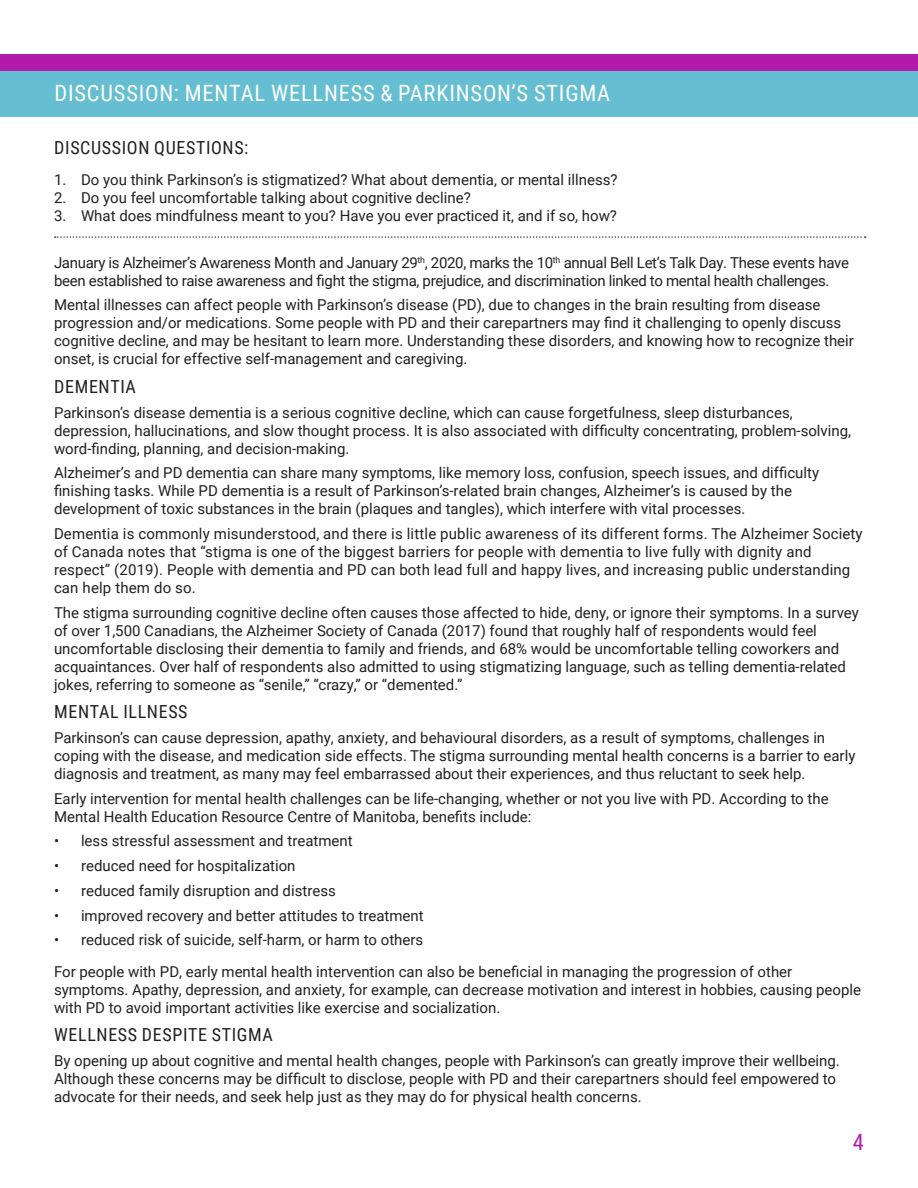
<style>
.page{position:relative;width:918px;height:1188px;background:#fff}
.page>*{position:absolute;margin:0;border:0;box-sizing:border-box;transform-origin:0 0}
.t1{font:22.5px "Roboto Condensed";letter-spacing:.035em;color:#fff}
.t2{font:22.5px "Roboto Condensed";color:#b21aad}
.t3{font:18px "Roboto Condensed";letter-spacing:.035em;color:#231f20}
.t4{font:15px/18px "Roboto";color:#231f20}
.t5{font:15px/18px "Roboto";letter-spacing:-.02em;color:#231f20}
</style>
<div class="page">
<div style="left:0;top:54px;width:918px;height:17px;background:#b21aad"></div>
<div style="left:0;top:71px;width:918px;height:45px;background:#65bed1"></div>
<svg style="left:55px;top:236px;width:811px;height:2px"></svg>
<h1 class="t1" style="left:54px;top:78px;width:557px">DISCUSSION: MENTAL WELLNESS &amp; PARKINSON’S STIGMA</h1>
<p class="t3" style="left:54px;top:135px;width:195px">DISCUSSION QUESTIONS:</p>
<p class="t4" style="left:54px;top:170px;width:565px">1. Do you think Parkinson’s is stigmatized? What about dementia, or mental illness?</p>
<p class="t4" style="left:54px;top:188px;width:418px">2. Do you feel uncomfortable talking about cognitive decline?</p>
<p class="t4" style="left:54px;top:206px;width:565px">3. What does mindfulness meant to you? Have you ever practiced it, and if so, how?</p>
<p class="t5" style="left:54px;top:253px;width:797px">January is Alzheimer’s Awareness Month and January 29<sup>th</sup>, 2020, marks the 10<sup>th</sup> annual Bell Let’s Talk Day. These events have been established to raise awareness and fight the stigma, prejudice, and discrimination linked to mental health challenges.</p>
<p class="t4" style="left:54px;top:296px;width:801px">Mental illnesses can affect people with Parkinson’s disease (PD), due to changes in the brain resulting from disease progression and/or medications. Some people with PD and their carepartners may find it challenging to openly discuss cognitive decline, and may be hesitant to learn more. Understanding these disorders, and knowing how to recognize their onset, is crucial for effective self-management and caregiving.</p>
<p class="t3" style="left:54px;top:374px;width:83px">DEMENTIA</p>
<p class="t4" style="left:54px;top:403px;width:799px">Parkinson’s disease dementia is a serious cognitive decline, which can cause forgetfulness, sleep disturbances, depression, hallucinations, and slow thought process. It is also associated with difficulty concentrating, problem-solving, word-finding, planning, and decision-making.</p>
<p class="t4" style="left:54px;top:463px;width:767px">Alzheimer’s and PD dementia can share many symptoms, like memory loss, confusion, speech issues, and difficulty finishing tasks. While PD dementia is a result of Parkinson’s-related brain changes, Alzheimer’s is caused by the development of toxic substances in the brain (plaques and tangles), which interfere with vital processes.</p>
<p class="t4" style="left:54px;top:524px;width:810px">Dementia is commonly misunderstood, and there is little public awareness of its different forms. The Alzheimer Society of Canada notes that “stigma is one of the biggest barriers for people with dementia to live fully with dignity and respect” (2019). People with dementia and PD can both lead full and happy lives, and increasing public understanding can help them do so.</p>
<p class="t4" style="left:54px;top:603px;width:807px">The stigma surrounding cognitive decline often causes those affected to hide, deny, or ignore their symptoms. In a survey of over 1,500 Canadians, the Alzheimer Society of Canada (2017) found that roughly half of respondents would feel uncomfortable disclosing their dementia to family and friends, and 68% would be uncomfortable telling coworkers and acquaintances. Over half of respondents also admitted to using stigmatizing language, such as telling dementia-related jokes, referring to someone as “senile,” “crazy,” or “demented.”</p>
<p class="t3" style="left:54px;top:699px;width:135px">MENTAL ILLNESS</p>
<p class="t4" style="left:54px;top:728px;width:803px">Parkinson’s can cause depression, apathy, anxiety, and behavioural disorders, as a result of symptoms, challenges in coping with the disease, and medication side effects. The stigma surrounding mental health concerns is a barrier to early diagnosis and treatment, as many may feel embarrassed about their experiences, and thus reluctant to seek help.</p>
<p class="t4" style="left:54px;top:789px;width:776px">Early intervention for mental health challenges can be life-changing, whether or not you live with PD. According to the<br>Mental Health Education Resource Centre of Manitoba, benefits include:</p>
<p class="t4" style="left:54px;top:832px;width:300px">• less stressful assessment and treatment</p>
<p class="t4" style="left:54px;top:856px;width:243px">• reduced need for hospitalization</p>
<p class="t4" style="left:54px;top:881px;width:283px">• reduced family disruption and distress</p>
<p class="t4" style="left:54px;top:906px;width:371px">• improved recovery and better attitudes to treatment</p>
<p class="t4" style="left:54px;top:924px;width:740px;line-height:31.5px">• reduced risk of suicide, self-harm, or harm to others<br>For people with PD, early mental health intervention can also be beneficial in managing the progression of other</p>
<p class="t4" style="left:54px;top:980px;width:809px">symptoms. Apathy, depression, and anxiety, for example, can decrease motivation and interest in hobbies, causing people with PD to avoid important activities like exercise and socialization.</p>
<p class="t3" style="left:54px;top:1022px;width:220px">WELLNESS DESPITE STIGMA</p>
<p class="t4" style="left:54px;top:1051px;width:787px">By opening up about cognitive and mental health changes, people with Parkinson’s can greatly improve their wellbeing.<br>Although these concerns may be difficult to disclose, people with PD and their carepartners should feel empowered to advocate for their needs, and seek help just as they may do for physical health concerns.</p>
<h1 class="t2" style="left:853px;top:1126px;width:13px">4</h1>
</div>
